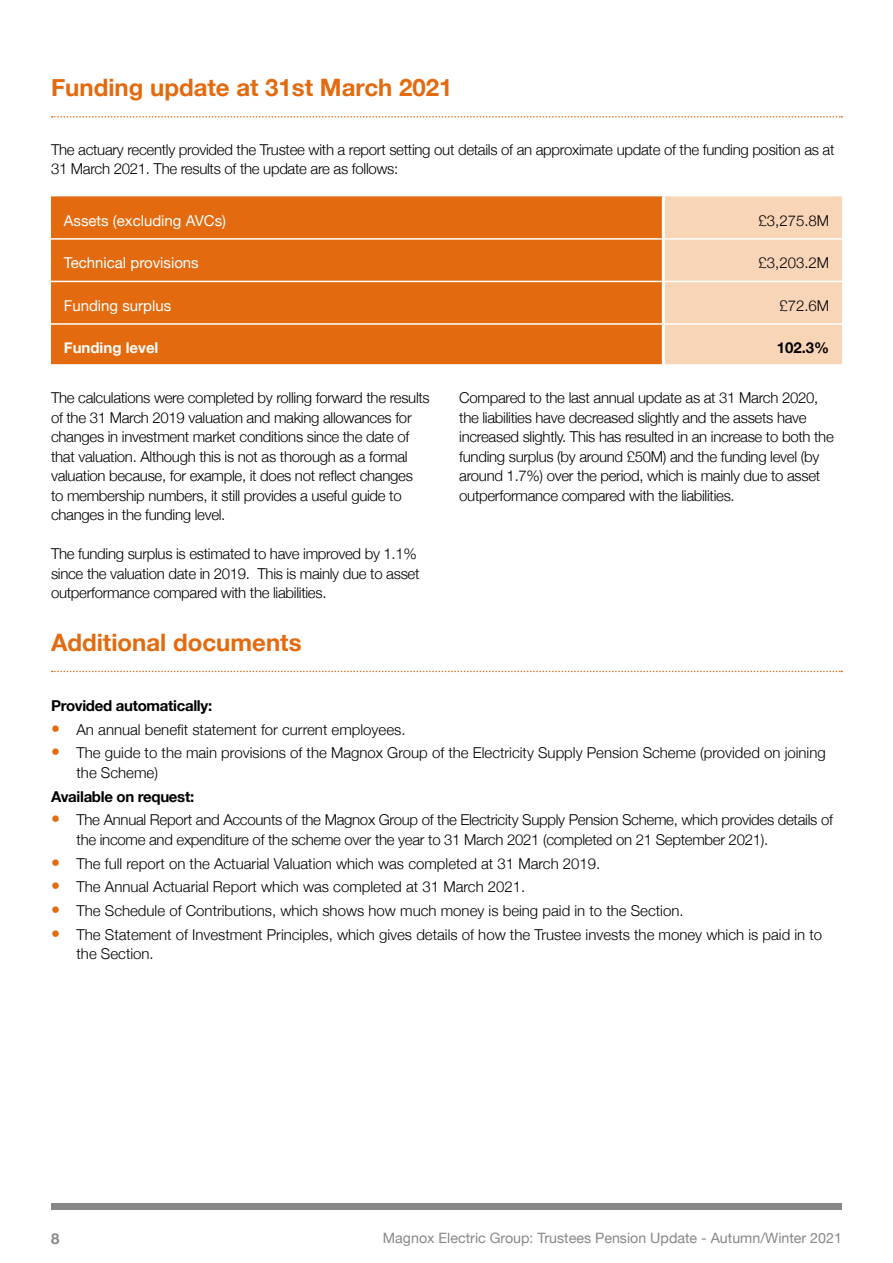
<style>
.page{position:relative;width:893px;height:1263px;background:#fff}
.page>*{position:absolute;margin:0;border:0;box-sizing:border-box;transform-origin:0 0}
.t1{font:700 24px "Helvetica Neue";color:#e36a0e}
.t2{font:300 15px/19.5px "Helvetica Neue";letter-spacing:-.02em;color:#000}
.t3{font:300 15px/19.5px "Helvetica Neue";color:#000}
.t4{font:15px "Helvetica Neue";color:#fff}
.t5{font:700 15px "Helvetica Neue";letter-spacing:-.02em;color:#000}
.t6{font:700 15px "Helvetica Neue";color:#fff}
.t7{font:700 15px "Helvetica Neue";color:#878787}
.t8{font:14.25px "Helvetica Neue";color:#878787}
.s1{font-size:18px;color:#e36a0e}
</style>
<div class="page">
<div style="left:51px;top:1203px;width:791px;height:7px;background:#878787"></div>
<svg style="left:52px;top:116px;width:790px;height:2px"></svg>
<div style="left:51px;top:196px;width:611px;height:168px;background:#e36a0e"></div>
<div style="left:665px;top:196px;width:177px;height:168px;background:#f9d5b8"></div>
<hr style="left:51px;top:238px;width:611px;height:2px;background:#fff">
<hr style="left:665px;top:238px;width:177px;height:2px;background:#fff">
<hr style="left:51px;top:281px;width:611px;height:1px;background:#fff">
<hr style="left:665px;top:281px;width:177px;height:1px;background:#fff">
<hr style="left:51px;top:323px;width:612px;height:2px;background:#fff">
<hr style="left:663px;top:323px;width:179px;height:2px;background:#fff">
<svg style="left:52px;top:671px;width:790px;height:1px"></svg>
<h1 class="t1" style="left:51px;top:69px;width:403px">Funding update at 31st March 2021</h1>
<p class="t2" style="left:51px;top:139px;width:785px">The actuary recently provided the Trustee with a report setting out details of an approximate update of the funding position as at<br>31 March 2021. The results of the update are as follows:</p>
<p class="t4" style="left:64px;top:209px;width:164px">Assets (excluding AVCs)</p>
<p class="t2" style="left:758px;top:210px;width:72px">£3,275.8M</p>
<p class="t4" style="left:64px;top:252px;width:137px">Technical provisions</p>
<p class="t2" style="left:758px;top:252px;width:72px">£3,203.2M</p>
<p class="t4" style="left:64px;top:294px;width:109px">Funding surplus</p>
<p class="t2" style="left:779px;top:295px;width:51px">£72.6M</p>
<p class="t6" style="left:64px;top:336px;width:96px">Funding level</p>
<p class="t5" style="left:777px;top:336px;width:54px">102.3%</p>
<p class="t2" style="left:51px;top:387px;width:380px">The calculations were completed by rolling forward the results of the 31 March 2019 valuation and making allowances for changes in investment market conditions since the date of that valuation. Although this is not as thorough as a formal valuation because, for example, it does not reflect changes<br>to membership numbers, it still provides a useful guide to changes in the funding level.</p>
<p class="t2" style="left:51px;top:543px;width:370px">The funding surplus is estimated to have improved by 1.1% since the valuation date in 2019. This is mainly due to asset outperformance compared with the liabilities.</p>
<h1 class="t1" style="left:51px;top:623px;width:252px">Additional documents</h1>
<p class="t2" style="left:459px;top:387px;width:376px">Compared to the last annual update as at 31 March 2020, the liabilities have decreased slightly and the assets have increased slightly. This has resulted in an increase to both the funding surplus (by around £50M) and the funding level (by around 1.7%) over the period, which is mainly due to asset outperformance compared with the liabilities.</p>
<p class="t5" style="left:51px;top:694px;width:163px">Provided automatically:</p>
<p class="t3" style="left:51px;top:718px;width:356px"><span class="s1">•</span> An annual benefit statement for current employees.</p>
<p class="t3" style="left:77px;top:742px;width:751px;text-indent:-26px"><span class="s1">•</span> The guide to the main provisions of the Magnox Group of the Electricity Supply Pension Scheme (provided on joining the Scheme)</p>
<p class="t5" style="left:51px;top:784px;width:145px">Available on request:</p>
<p class="t2" style="left:77px;top:809px;width:758px;text-indent:-26px"><span class="s1">•</span> The Annual Report and Accounts of the Magnox Group of the Electricity Supply Pension Scheme, which provides details of the income and expenditure of the scheme over the year to 31 March 2021 (completed on 21 September 2021).</p>
<p class="t3" style="left:51px;top:852px;width:551px"><span class="s1">•</span> The full report on the Actuarial Valuation which was completed at 31 March 2019.</p>
<p class="t3" style="left:51px;top:876px;width:476px"><span class="s1">•</span> The Annual Actuarial Report which was completed at 31 March 2021.</p>
<p class="t3" style="left:51px;top:900px;width:634px"><span class="s1">•</span> The Schedule of Contributions, which shows how much money is being paid in to the Section.</p>
<p class="t3" style="left:77px;top:924px;width:747px;text-indent:-26px"><span class="s1">•</span> The Statement of Investment Principles, which gives details of how the Trustee invests the money which is paid in to the Section.</p>
<p class="t7" style="left:51px;top:1226px;width:10px">8</p>
<p class="t8" style="left:383px;top:1228px;width:461px">Magnox Electric Group: Trustees Pension Update - Autumn/Winter 2021</p>
</div>
